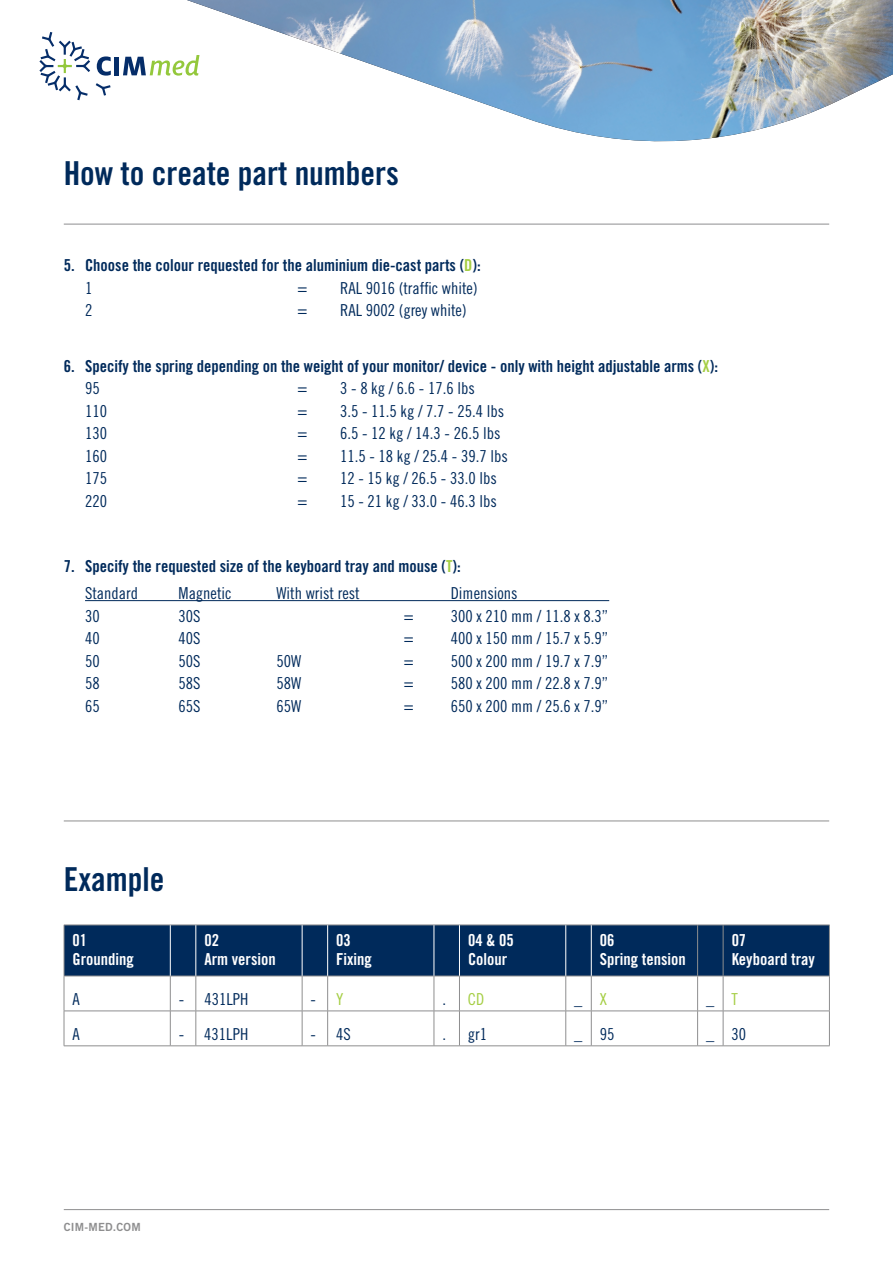
<style>
.page{position:relative;width:893px;height:1263px;background:#fff}
.page>*{position:absolute;margin:0;border:0;box-sizing:border-box;transform-origin:0 0}
.t1{font:33px "Trade Gothic LT Std Bd Cn 20";color:#002a5b}
.t2{font:16.5px "Trade Gothic LT Std Cn 18";color:#002a5b}
.t3{font:16.5px "Trade Gothic LT Std Bd Cn 20";color:#002a5b}
.t4{font:16.5px/19.5px "Trade Gothic LT Std Bd Cn 20";color:#fff}
.t5{font:16.5px "Trade Gothic LT Std Cn 18";color:#a5ce44}
.t6{font:11.25px "Trade Gothic LT Std Bd 2";letter-spacing:.02em;color:#8e8e8f}
.s1{color:#a5ce44}
</style>
<div class="page">
<hr style="left:64px;top:224px;width:765px;height:1px;background:#8e8e8f">
<hr style="left:64px;top:1209px;width:765px;height:1px;background:#8e8e8f">
<hr style="left:85px;top:600px;width:524px;height:1px;background:#002a5b">
<img style="left:187px;top:0;width:706px;height:142px">
<hr style="left:64px;top:976px;width:1px;height:35px;background:#8e8e8f">
<hr style="left:170px;top:976px;width:1px;height:35px;background:#8e8e8f">
<hr style="left:196px;top:976px;width:1px;height:35px;background:#8e8e8f">
<hr style="left:302px;top:976px;width:1px;height:35px;background:#8e8e8f">
<hr style="left:327px;top:976px;width:1px;height:35px;background:#8e8e8f">
<hr style="left:434px;top:976px;width:1px;height:35px;background:#8e8e8f">
<hr style="left:459px;top:976px;width:1px;height:35px;background:#8e8e8f">
<hr style="left:565px;top:976px;width:1px;height:35px;background:#8e8e8f">
<hr style="left:591px;top:976px;width:1px;height:35px;background:#8e8e8f">
<hr style="left:697px;top:976px;width:1px;height:35px;background:#8e8e8f">
<hr style="left:723px;top:976px;width:1px;height:35px;background:#8e8e8f">
<hr style="left:829px;top:976px;width:1px;height:35px;background:#8e8e8f">
<hr style="left:64px;top:1011px;width:106px;height:1px;background:#8e8e8f">
<hr style="left:64px;top:1011px;width:1px;height:34px;background:#8e8e8f">
<svg style="left:171px;top:1011px;width:25px;height:1px"></svg>
<hr style="left:170px;top:1011px;width:1px;height:34px;background:#8e8e8f">
<hr style="left:196px;top:1011px;width:106px;height:1px;background:#8e8e8f">
<hr style="left:196px;top:1011px;width:1px;height:34px;background:#8e8e8f">
<svg style="left:303px;top:1011px;width:24px;height:1px"></svg>
<hr style="left:302px;top:1011px;width:1px;height:34px;background:#8e8e8f">
<hr style="left:328px;top:1011px;width:106px;height:1px;background:#8e8e8f">
<hr style="left:327px;top:1011px;width:1px;height:34px;background:#8e8e8f">
<svg style="left:435px;top:1011px;width:24px;height:1px"></svg>
<hr style="left:434px;top:1011px;width:1px;height:34px;background:#8e8e8f">
<hr style="left:459px;top:1011px;width:107px;height:1px;background:#8e8e8f">
<hr style="left:459px;top:1011px;width:1px;height:34px;background:#8e8e8f">
<svg style="left:566px;top:1011px;width:25px;height:1px"></svg>
<hr style="left:565px;top:1011px;width:1px;height:34px;background:#8e8e8f">
<hr style="left:591px;top:1011px;width:107px;height:1px;background:#8e8e8f">
<hr style="left:591px;top:1011px;width:1px;height:34px;background:#8e8e8f">
<svg style="left:698px;top:1011px;width:25px;height:1px"></svg>
<hr style="left:697px;top:1011px;width:1px;height:34px;background:#8e8e8f">
<hr style="left:723px;top:1011px;width:107px;height:1px;background:#8e8e8f">
<hr style="left:723px;top:1011px;width:1px;height:34px;background:#8e8e8f">
<hr style="left:829px;top:1011px;width:1px;height:34px;background:#8e8e8f">
<hr style="left:64px;top:1045px;width:106px;height:1px;background:#8e8e8f">
<svg style="left:170px;top:1045px;width:26px;height:1px"></svg>
<hr style="left:196px;top:1045px;width:106px;height:1px;background:#8e8e8f">
<svg style="left:302px;top:1045px;width:26px;height:1px"></svg>
<hr style="left:328px;top:1045px;width:106px;height:1px;background:#8e8e8f">
<svg style="left:434px;top:1045px;width:25px;height:1px"></svg>
<hr style="left:459px;top:1045px;width:107px;height:1px;background:#8e8e8f">
<svg style="left:566px;top:1045px;width:25px;height:1px"></svg>
<hr style="left:591px;top:1045px;width:107px;height:1px;background:#8e8e8f">
<svg style="left:698px;top:1045px;width:25px;height:1px"></svg>
<hr style="left:723px;top:1045px;width:107px;height:1px;background:#8e8e8f">
<hr style="left:829px;top:925px;width:1px;height:51px;background:#8e8e8f">
<svg style="left:64px;top:925px;width:765px;height:52px;background:#072f5e"></svg>
<hr style="left:723px;top:976px;width:107px;height:1px;background:#8e8e8f">
<hr style="left:170px;top:925px;width:1px;height:51px;background:#fff">
<hr style="left:196px;top:925px;width:1px;height:51px;background:#fff">
<hr style="left:302px;top:925px;width:1px;height:51px;background:#fff">
<hr style="left:327px;top:925px;width:1px;height:51px;background:#fff">
<hr style="left:434px;top:925px;width:1px;height:51px;background:#fff">
<hr style="left:459px;top:925px;width:1px;height:51px;background:#fff">
<hr style="left:565px;top:925px;width:1px;height:51px;background:#fff">
<hr style="left:591px;top:925px;width:1px;height:51px;background:#fff">
<hr style="left:64px;top:821px;width:765px;height:1px;background:#8e8e8f">
<svg style="left:96px;top:83px;width:15px;height:13px"></svg>
<svg style="left:97px;top:56px;width:14px;height:20px"></svg>
<div style="left:114px;top:57px;width:5px;height:18px;background:#052d69"></div>
<svg style="left:123px;top:55px;width:76px;height:21px"></svg>
<svg style="left:39px;top:32px;width:51px;height:68px"></svg>
<h1 class="t1" style="left:64px;top:154px;width:337px">How to create part numbers</h1>
<p class="t3" style="left:64px;top:255px;width:419px">5. Choose the colour requested for the aluminium die-cast parts (<span class="s1">D</span>):</p>
<p class="t2" style="left:85px;top:278px;width:9px">1</p>
<p class="t2" style="left:298px;top:278px;width:11px">=</p>
<p class="t2" style="left:340px;top:278px;width:139px">RAL 9016 (traffic white)</p>
<p class="t2" style="left:85px;top:301px;width:9px">2</p>
<p class="t2" style="left:298px;top:301px;width:11px">=</p>
<p class="t2" style="left:340px;top:301px;width:128px">RAL 9002 (grey white)</p>
<p class="t3" style="left:64px;top:356px;width:656px">6. Specify the spring depending on the weight of your monitor/ device - only with height adjustable arms (<span class="s1">X</span>):</p>
<p class="t2" style="left:85px;top:378px;width:16px">95</p>
<p class="t2" style="left:298px;top:378px;width:11px">=</p>
<p class="t2" style="left:340px;top:378px;width:136px">3 - 8 kg / 6.6 - 17.6 lbs</p>
<p class="t2" style="left:85px;top:401px;width:23px">110</p>
<p class="t2" style="left:298px;top:401px;width:11px">=</p>
<p class="t2" style="left:340px;top:401px;width:165px">3.5 - 11.5 kg / 7.7 - 25.4 lbs</p>
<p class="t2" style="left:85px;top:423px;width:23px">130</p>
<p class="t2" style="left:298px;top:423px;width:11px">=</p>
<p class="t2" style="left:340px;top:423px;width:162px">6.5 - 12 kg / 14.3 - 26.5 lbs</p>
<p class="t2" style="left:85px;top:446px;width:23px">160</p>
<p class="t2" style="left:298px;top:446px;width:11px">=</p>
<p class="t2" style="left:340px;top:446px;width:169px">11.5 - 18 kg / 25.4 - 39.7 lbs</p>
<p class="t2" style="left:85px;top:468px;width:23px">175</p>
<p class="t2" style="left:298px;top:468px;width:11px">=</p>
<p class="t2" style="left:340px;top:468px;width:158px">12 - 15 kg / 26.5 - 33.0 lbs</p>
<p class="t2" style="left:85px;top:491px;width:23px">220</p>
<p class="t2" style="left:298px;top:491px;width:11px">=</p>
<p class="t2" style="left:340px;top:491px;width:158px">15 - 21 kg / 33.0 - 46.3 lbs</p>
<p class="t3" style="left:64px;top:556px;width:398px">7. Specify the requested size of the keyboard tray and mouse (<span class="s1">T</span>):</p>
<p class="t2" style="left:85px;top:583px;width:55px">Standard</p>
<p class="t2" style="left:179px;top:583px;width:55px">Magnetic</p>
<p class="t2" style="left:276px;top:583px;width:85px">With wrist rest</p>
<p class="t2" style="left:451px;top:583px;width:68px">Dimensions</p>
<p class="t2" style="left:85px;top:606px;width:16px">30</p>
<p class="t2" style="left:179px;top:606px;width:23px">30S</p>
<p class="t2" style="left:404px;top:606px;width:11px">=</p>
<p class="t2" style="left:451px;top:606px;width:159px">300 x 210 mm / 11.8 x 8.3”</p>
<p class="t2" style="left:85px;top:628px;width:16px">40</p>
<p class="t2" style="left:179px;top:628px;width:23px">40S</p>
<p class="t2" style="left:404px;top:628px;width:11px">=</p>
<p class="t2" style="left:451px;top:628px;width:159px">400 x 150 mm / 15.7 x 5.9”</p>
<p class="t2" style="left:85px;top:651px;width:16px">50</p>
<p class="t2" style="left:179px;top:651px;width:23px">50S</p>
<p class="t2" style="left:276px;top:651px;width:26px">50W</p>
<p class="t2" style="left:404px;top:651px;width:11px">=</p>
<p class="t2" style="left:451px;top:651px;width:159px">500 x 200 mm / 19.7 x 7.9”</p>
<p class="t2" style="left:85px;top:673px;width:16px">58</p>
<p class="t2" style="left:179px;top:673px;width:23px">58S</p>
<p class="t2" style="left:276px;top:673px;width:26px">58W</p>
<p class="t2" style="left:404px;top:673px;width:11px">=</p>
<p class="t2" style="left:451px;top:673px;width:159px">580 x 200 mm / 22.8 x 7.9”</p>
<p class="t2" style="left:85px;top:696px;width:16px">65</p>
<p class="t2" style="left:179px;top:696px;width:23px">65S</p>
<p class="t2" style="left:276px;top:696px;width:26px">65W</p>
<p class="t2" style="left:404px;top:696px;width:11px">=</p>
<p class="t2" style="left:451px;top:696px;width:159px">650 x 200 mm / 25.6 x 7.9”</p>
<h1 class="t1" style="left:64px;top:859px;width:102px">Example</h1>
<p class="t4" style="left:73px;top:930px;width:63px">01<br>Grounding</p>
<p class="t4" style="left:204px;top:930px;width:73px">02<br>Arm version</p>
<p class="t4" style="left:336px;top:930px;width:37px">03<br>Fixing</p>
<p class="t4" style="left:468px;top:930px;width:47px">04 &amp; 05<br>Colour</p>
<p class="t4" style="left:600px;top:930px;width:88px">06<br>Spring tension</p>
<p class="t4" style="left:732px;top:930px;width:85px">07<br>Keyboard tray</p>
<p class="t2" style="left:73px;top:989px;width:9px">A</p>
<p class="t2" style="left:179px;top:989px;width:71px">- 431LPH</p>
<p class="t2" style="left:311px;top:989px;width:34px">- <span class="s1">Y</span></p>
<p class="t2" style="left:442px;top:989px;width:5px">.</p>
<p class="t5" style="left:468px;top:989px;width:18px">CD</p>
<p class="t2" style="left:574px;top:989px;width:34px">_ <span class="s1">X</span></p>
<p class="t2" style="left:706px;top:989px;width:33px">_ <span class="s1">T</span></p>
<p class="t2" style="left:72px;top:1024px;width:9px">A</p>
<p class="t2" style="left:179px;top:1024px;width:71px">- 431LPH</p>
<p class="t2" style="left:311px;top:1024px;width:42px">- 4S</p>
<p class="t2" style="left:442px;top:1024px;width:5px">.</p>
<p class="t2" style="left:468px;top:1024px;width:21px">gr1</p>
<p class="t2" style="left:574px;top:1024px;width:42px">_ 95</p>
<p class="t2" style="left:706px;top:1024px;width:42px">_ 30</p>
<p class="t6" style="left:64px;top:1220px;width:78px">CIM-MED.COM</p>
</div>
